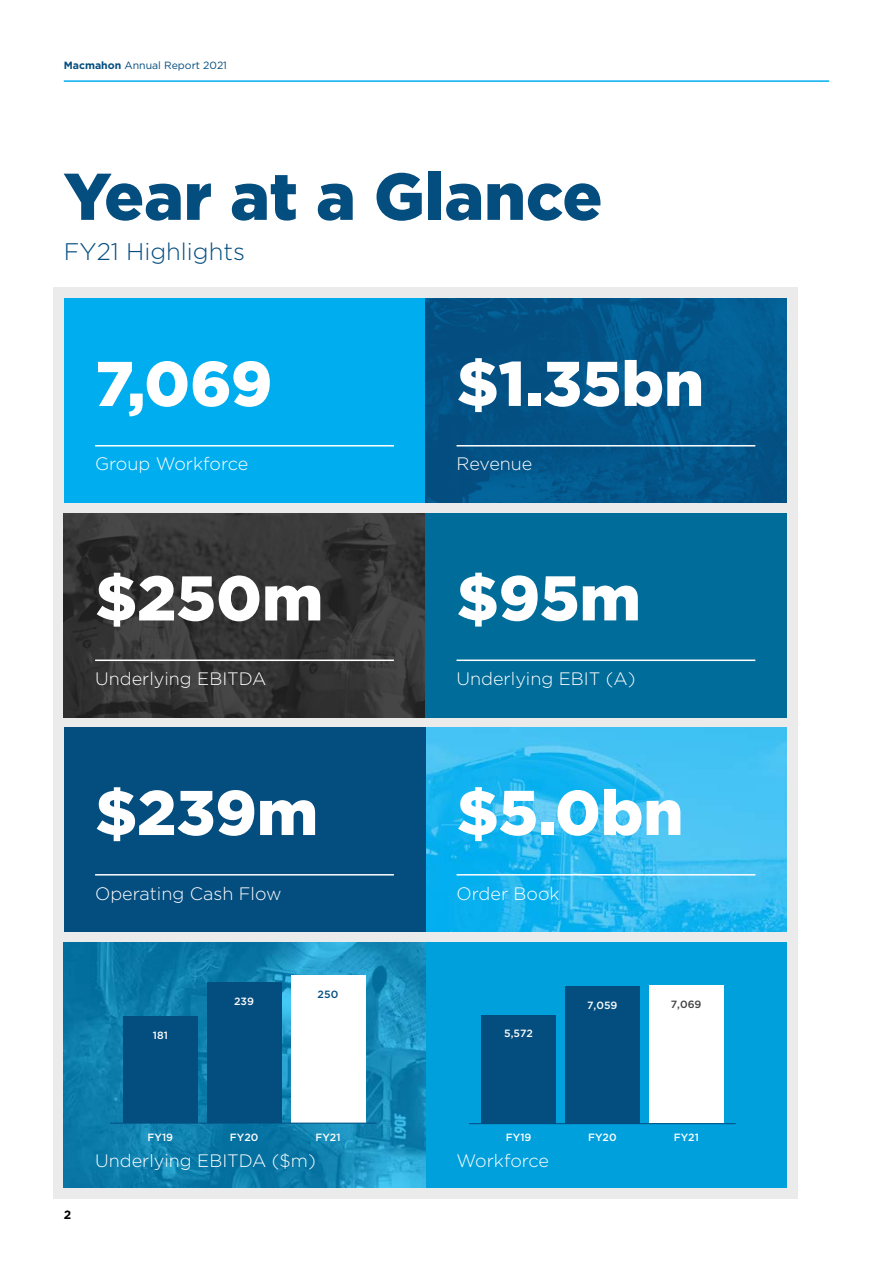
<style>
.page{position:relative;width:893px;height:1263px;background:#fff}
.page>*{position:absolute;margin:0;border:0;box-sizing:border-box;transform-origin:0 0}
.t1{font:900 66px "Gotham";color:#044d7f}
.t2{font:900 63px "Gotham";color:#fff}
.t3{font:300 24px "Gotham";color:#044d7f}
.t4{font:300 18px "Gotham";color:#fff}
.t5{font:700 12px "Gotham";color:#000}
.t6{font:500 10.5px "Gotham";color:#fff}
.t7{font:10.5px "Gotham";color:#044d7f}
.t8{font:500 10.5px "Gotham";color:#414042}
.t9{font:500 10.5px "Gotham";color:#044d7f}
.s1{font-weight:700}
</style>
<div class="page">
<div style="left:53px;top:287px;width:744px;height:912px;background:#ebebec"></div>
<div style="left:64px;top:299px;width:361px;height:204px;background:#00aeef"></div>
<img style="left:425px;top:728px;width:362px;height:204px">
<img style="left:425px;top:299px;width:362px;height:204px">
<div style="left:64px;top:728px;width:361px;height:204px;background:#044d7f"></div>
<img style="left:64px;top:513px;width:361px;height:204px">
<div style="left:425px;top:513px;width:362px;height:204px;background:#006c9a"></div>
<hr style="left:95px;top:445px;width:299px;height:1px;background:#fff">
<hr style="left:95px;top:874px;width:299px;height:1px;background:#fff">
<hr style="left:95px;top:659px;width:299px;height:2px;background:#fff">
<hr style="left:457px;top:445px;width:298px;height:1px;background:#fff">
<hr style="left:457px;top:874px;width:298px;height:1px;background:#fff">
<hr style="left:457px;top:659px;width:298px;height:2px;background:#fff">
<div style="left:425px;top:942px;width:362px;height:246px;background:#00a0dd"></div>
<img style="left:64px;top:942px;width:361px;height:246px">
<div style="left:291px;top:976px;width:74px;height:147px;background:#fff"></div>
<div style="left:207px;top:982px;width:74px;height:141px;background:#044d7f"></div>
<div style="left:123px;top:1016px;width:75px;height:107px;background:#044d7f"></div>
<hr style="left:110px;top:1123px;width:267px;height:1px;background:#044d7f">
<div style="left:481px;top:1015px;width:75px;height:108px;background:#044d7f"></div>
<div style="left:565px;top:986px;width:75px;height:137px;background:#044d7f"></div>
<div style="left:649px;top:985px;width:74px;height:138px;background:#fff"></div>
<hr style="left:469px;top:1123px;width:267px;height:1px;background:#044d7f">
<hr style="left:64px;top:80px;width:765px;height:2px;background:#00aeef">
<p class="t7" style="left:64px;top:59px;width:165px"><span class="s1">Macmahon</span> Annual Report 2021</p>
<h1 class="t1" style="left:64px;top:151px;width:540px">Year at a Glance</h1>
<h3 class="t3" style="left:64px;top:236px;width:183px">FY21 Highlights</h3>
<h2 class="t2" style="left:95px;top:340px;width:179px">7,069</h2>
<h2 class="t2" style="left:457px;top:340px;width:249px">$1.35bn</h2>
<p class="t4" style="left:95px;top:453px;width:155px">Group Workforce</p>
<p class="t4" style="left:457px;top:453px;width:77px">Revenue</p>
<h2 class="t2" style="left:95px;top:555px;width:230px">$250m</h2>
<h2 class="t2" style="left:457px;top:555px;width:186px">$95m</h2>
<p class="t4" style="left:95px;top:667px;width:173px">Underlying EBITDA</p>
<p class="t4" style="left:457px;top:667px;width:180px">Underlying EBIT (A)</p>
<h2 class="t2" style="left:95px;top:769px;width:224px">$239m</h2>
<h2 class="t2" style="left:457px;top:769px;width:228px">$5.0bn</h2>
<p class="t4" style="left:95px;top:882px;width:188px">Operating Cash Flow</p>
<p class="t4" style="left:457px;top:882px;width:105px">Order Book</p>
<p class="t6" style="left:234px;top:994px;width:22px">239</p>
<p class="t9" style="left:318px;top:987px;width:22px">250</p>
<p class="t6" style="left:587px;top:998px;width:32px">7,059</p>
<p class="t8" style="left:671px;top:997px;width:32px">7,069</p>
<p class="t6" style="left:153px;top:1028px;width:17px">181</p>
<p class="t6" style="left:504px;top:1027px;width:30px">5,572</p>
<p class="t6" style="left:148px;top:1130px;width:27px">FY19</p>
<p class="t6" style="left:230px;top:1130px;width:30px">FY20</p>
<p class="t6" style="left:316px;top:1130px;width:27px">FY21</p>
<p class="t6" style="left:506px;top:1131px;width:27px">FY19</p>
<p class="t6" style="left:588px;top:1131px;width:30px">FY20</p>
<p class="t6" style="left:674px;top:1131px;width:27px">FY21</p>
<p class="t5" style="left:64px;top:1206px;width:9px">2</p>
<p class="t4" style="left:95px;top:1149px;width:222px">Underlying EBITDA ($m)</p>
<p class="t4" style="left:457px;top:1149px;width:94px">Workforce</p>
</div>
